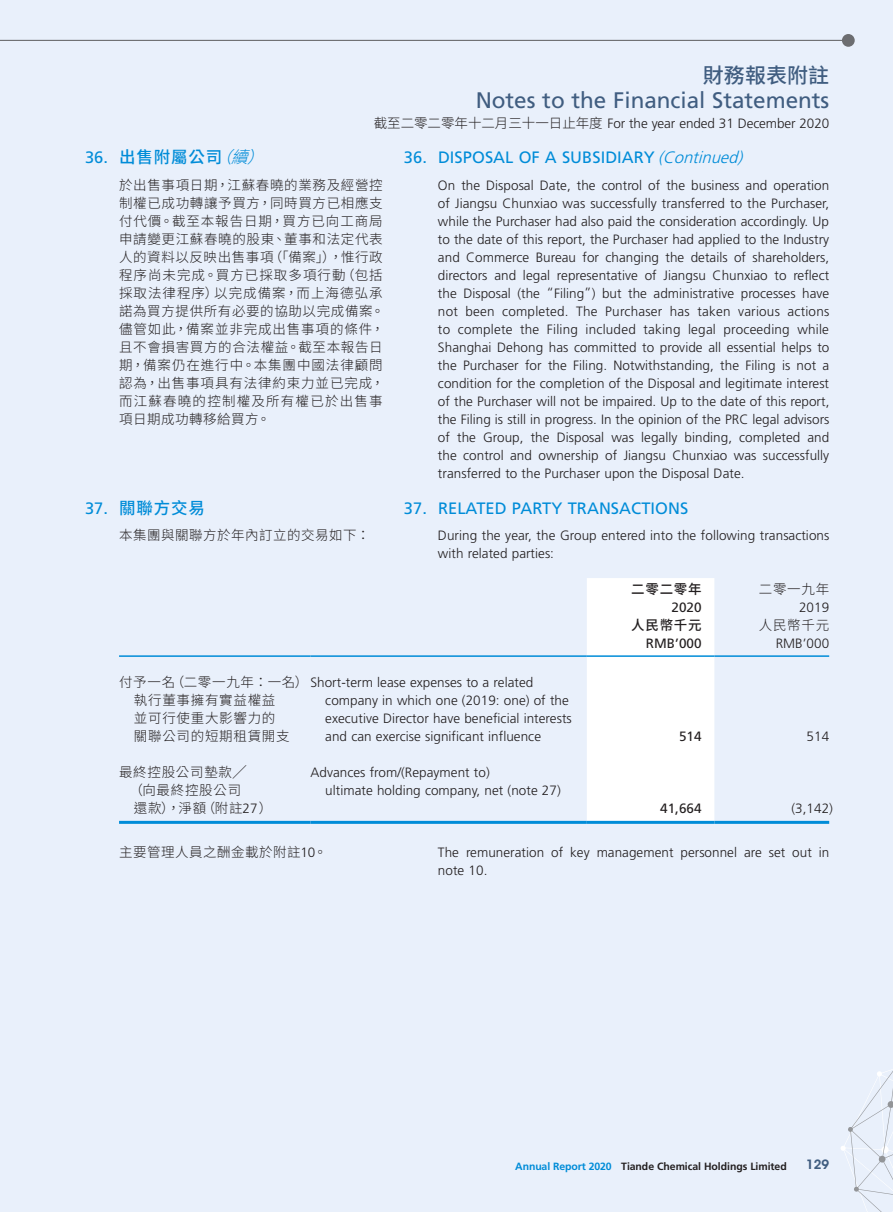
<style>
.page{position:relative;width:893px;height:1212px;background:#e9f0fb}
.page>*{position:absolute;margin:0;border:0;box-sizing:border-box;transform-origin:0 0}
.t1{font:22.5px "Frutiger LT Std";color:#405d80}
.t2{font:500 21px "Source Han Sans TC";letter-spacing:.005em;color:#405d80}
.Heading_1{font:16.5px "Frutiger LT Std";letter-spacing:.005em;color:#008cd8}
.C_Heading_1{font:500 16.5px "Source Han Sans TC";letter-spacing:.055em;color:#008cd8}
.Body_Text{font:300 13.5px/18px "Frutiger LT Std";letter-spacing:.005em;color:#231f20}
.C_Body_Text{font:300 13.5px/18px "Source Han Sans TC";letter-spacing:.05em;color:#231f20}
.Body_Text-2{font:300 13.5px/18px "Source Han Sans TC";letter-spacing:.055em;color:#231f20}
.Body_Text-3{font:13.5px "Frutiger LT Std";letter-spacing:.005em;color:#231f20}
.Body_Text-4{font:500 13.5px "Source Han Sans TC";letter-spacing:.055em;color:#231f20}
.t3{font:600 12.75px "ITC Avant Garde Std";color:#405d80}
.t4{font:700 10.5px "Frutiger LT Std";letter-spacing:-.005em;color:#231f20}
.s1{font-family:"Source Han Sans TC"}
.s2{font-family:"Frutiger LT Std";font-weight:400}
.s3{font-weight:300;font-style:italic}
.s4{font-family:"Frutiger LT Std"}
.s5{color:#008cd8}
</style>
<div class="page">
<div style="left:842px;top:34px;width:13px;height:13px;background:#6c6d70;border-radius:50%"></div>
<hr style="left:0;top:40px;width:848px;height:1px;background:#6c6d70">
<svg style="left:841px;top:1069px;width:52px;height:143px"></svg>
<div style="left:587px;top:578px;width:127px;height:243px;background:#fff"></div>
<hr style="left:119px;top:655px;width:191px;height:2px;background:#008cd8">
<hr style="left:310px;top:655px;width:277px;height:2px;background:#008cd8">
<hr style="left:587px;top:655px;width:127px;height:2px;background:#008cd8">
<hr style="left:714px;top:655px;width:115px;height:2px;background:#008cd8">
<hr style="left:119px;top:821px;width:191px;height:3px;background:#008cd8">
<hr style="left:310px;top:821px;width:277px;height:3px;background:#008cd8">
<hr style="left:587px;top:821px;width:127px;height:3px;background:#008cd8">
<hr style="left:714px;top:821px;width:115px;height:3px;background:#008cd8">
<h2 class="t2" style="left:703px;top:63px;width:128px">財務報表附註</h2>
<h1 class="t1" style="left:476px;top:87px;width:355px">Notes to the Financial Statements</h1>
<p class="Body_Text" style="left:374px;top:114px;width:457px"><span class="s1">截至二零二零年十二月三十一日止年度</span> For the year ended 31 December 2020</p>
<p class="C_Heading_1" style="left:85px;top:148px;width:193px"><span class="s2">36.</span> 出售附屬公司<span class="s3">（續）</span></p>
<p class="C_Body_Text" style="left:119px;top:176px;width:267px">於出售事項日期，江蘇春曉的業務及經營控制權已成功轉讓予買方，同時買方已相應支付代價。截至本報告日期，買方已向工商局申請變更江蘇春曉的股東、董事和法定代表人的資料以反映出售事項（「備案」），惟行政程序尚未完成。買方已採取多項行動（包括採取法律程序）以完成備案，而上海德弘承諾為買方提供所有必要的協助以完成備案。儘管如此，備案並非完成出售事項的條件，且不會損害買方的合法權益。截至本報告日期，備案仍在進行中。本集團中國法律顧問認為，出售事項具有法律約束力並已完成，而江蘇春曉的控制權及所有權已於出售事項日期成功轉移給買方。</p>
<p class="Heading_1" style="left:404px;top:148px;width:345px">36. DISPOSAL OF A SUBSIDIARY <span class="s3">(Continued)</span></p>
<p class="Body_Text" style="left:438px;top:176px;width:393px;text-align:justify">On the Disposal Date, the control of the business and operation of Jiangsu Chunxiao was successfully transferred to the Purchaser, while the Purchaser had also paid the consideration accordingly. Up to the date of this report, the Purchaser had applied to the Industry and Commerce Bureau for changing the details of shareholders, directors and legal representative of Jiangsu Chunxiao to reflect the Disposal (the “Filing”) but the administrative processes have not been completed. The Purchaser has taken various actions to complete the Filing included taking legal proceeding while Shanghai Dehong has committed to provide all essential helps to the Purchaser for the Filing. Notwithstanding, the Filing is not a condition for the completion of the Disposal and legitimate interest of the Purchaser will not be impaired. Up to the date of this report, the Filing is still in progress. In the opinion of the PRC legal advisors of the Group, the Disposal was legally binding, completed and the control and ownership of Jiangsu Chunxiao was successfully transferred to the Purchaser upon the Disposal Date.</p>
<p class="Heading_1" style="left:404px;top:498px;width:286px">37. RELATED PARTY TRANSACTIONS</p>
<p class="Body_Text" style="left:438px;top:527px;width:393px">During the year, the Group entered into the following transactions with related parties:</p>
<p class="Body_Text-4" style="left:631px;top:582px;width:72px">二零二零年</p>
<p class="Body_Text-2" style="left:759px;top:581px;width:72px">二零一九年</p>
<p class="Body_Text-3" style="left:671px;top:600px;width:32px">2020</p>
<p class="Body_Text" style="left:799px;top:599px;width:32px">2019</p>
<p class="Body_Text-4" style="left:631px;top:618px;width:72px">人民幣千元</p>
<p class="Body_Text-2" style="left:759px;top:617px;width:72px">人民幣千元</p>
<p class="Body_Text-3" style="left:646px;top:636px;width:57px">RMB’000</p>
<p class="Body_Text" style="left:776px;top:635px;width:55px">RMB’000</p>
<p class="Body_Text-2" style="left:134px;top:674px;width:401px;text-indent:-15px">付予一名（二零一九年：一名）<span class="s4">Short-term lease expenses to a related</span>執行董事擁有實益權益<br>並可行使重大影響力的<br>關聯公司的短期租賃開支</p>
<p class="C_Heading_1" style="left:85px;top:498px;width:122px"><span class="s2">37.</span> 關聯方交易</p>
<p class="C_Body_Text" style="left:119px;top:527px;width:253px">本集團與關聯方於年內訂立的交易如下：</p>
<p class="Body_Text" style="left:325px;top:692px;width:248px">company in which one (2019: one) of the executive Director have beneficial interests and can exercise significant influence</p>
<p class="Body_Text-3" style="left:679px;top:729px;width:24px">514</p>
<p class="Body_Text" style="left:807px;top:728px;width:24px">514</p>
<p class="Body_Text-2" style="left:119px;top:764px;width:129px">最終控股公司墊款╱</p>
<p class="Body_Text-2" style="left:129px;top:782px;width:113px">（向最終控股公司</p>
<p class="Body_Text-2" style="left:134px;top:800px;width:140px">還款），淨額（附註<span class="s4">27</span>）</p>
<p class="Body_Text" style="left:325px;top:764px;width:237px;text-indent:-15px">Advances from/(Repayment to)<br>ultimate holding company, net (note 27)</p>
<p class="Body_Text-3" style="left:660px;top:801px;width:43px">41,664</p>
<p class="Body_Text" style="left:791px;top:800px;width:43px">(3,142)</p>
<p class="Body_Text" style="left:438px;top:843px;width:393px">The remuneration of key management personnel are set out in note 10.</p>
<p class="C_Body_Text" style="left:119px;top:843px;width:209px">主要管理人員之酬金載於附註<span class="s4">10</span>。</p>
<p class="t4" style="left:515px;top:1160px;width:273px"><span class="s5">Annual Report 2020</span> Tiande Chemical Holdings Limited</p>
<p class="t3" style="left:806px;top:1156px;width:25px">129</p>
</div>
